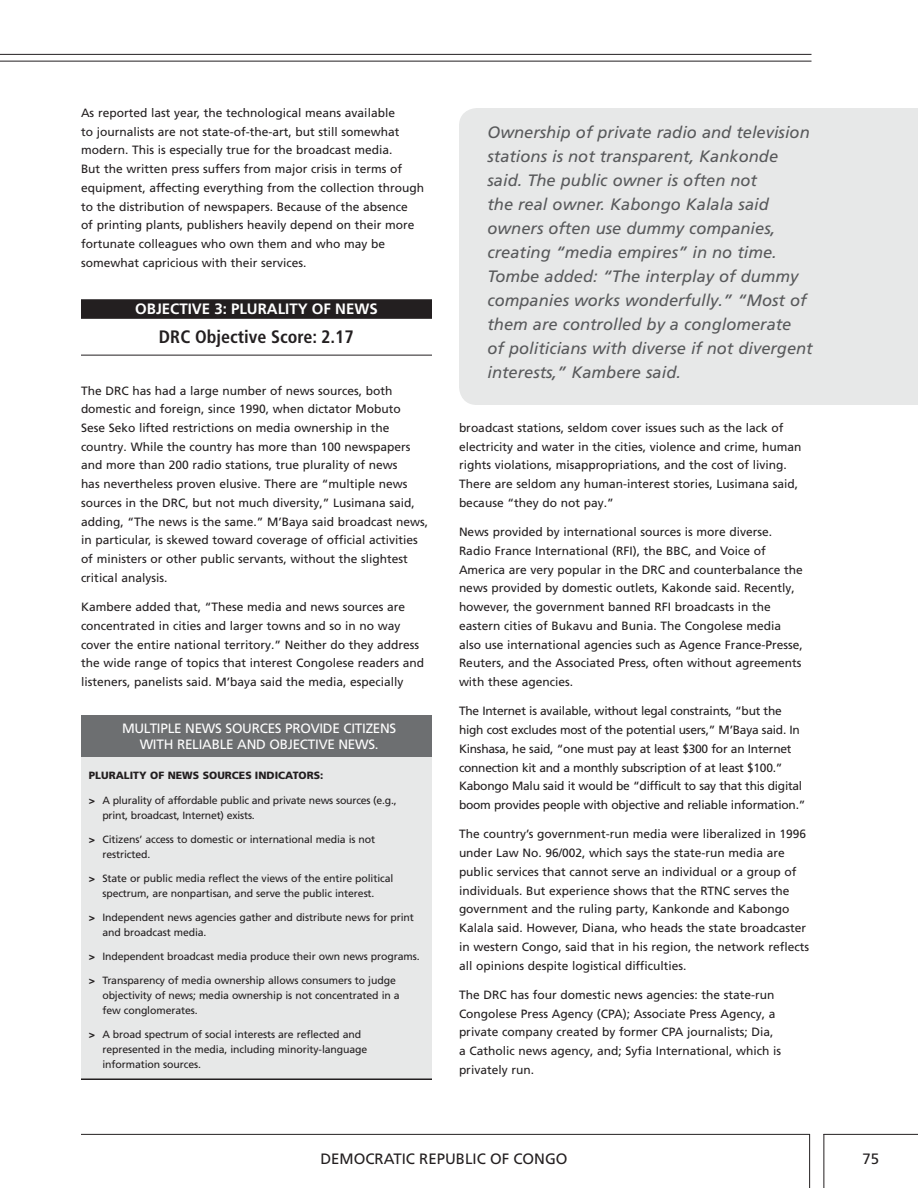
<style>
.page{position:relative;width:918px;height:1188px;background:#fff}
.page>*{position:absolute;margin:0;border:0;box-sizing:border-box;transform-origin:0 0}
.t1{font:700 condensed 18px "Frutiger";color:#231f20}
.t2{font:italic 16.5px/24px "Frutiger LT Pro";color:#58595b}
.t3{font:15px "Frutiger LT Pro";color:#231f20}
.t4{font:700 15px "Frutiger LT Pro";color:#fff}
.t5{font:13.5px "Frutiger LT Pro";color:#fff}
.t6{font:12px/18.8px "Frutiger LT Pro";color:#231f20}
.t7{font:12px/18.8px "Frutiger LT Pro";letter-spacing:-.02em;color:#231f20}
.t8{font:10.5px/15px "Frutiger LT Pro";letter-spacing:-.01em;color:#231f20}
.t9{font:900 10.5px "Frutiger";color:#231f20}
.s1{font-family:"Frutiger";font-weight:900}
</style>
<div class="page">
<hr style="left:81px;top:1134px;width:729px;height:1px;background:#231f20">
<hr style="left:809px;top:1134px;width:1px;height:54px;background:#231f20">
<hr style="left:823px;top:1134px;width:1px;height:54px;background:#231f20">
<hr style="left:823px;top:1134px;width:95px;height:1px;background:#231f20">
<hr style="left:0;top:61px;width:812px;height:1px;background:#231f20">
<hr style="left:0;top:54px;width:812px;height:1px;background:#231f20">
<div style="left:81px;top:299px;width:351px;height:15px;background:#231f20"></div>
<div style="left:81px;top:314px;width:351px;height:5px;background:#231f20"></div>
<hr style="left:81px;top:355px;width:351px;height:1px;background:#231f20">
<div style="left:81px;top:749px;width:351px;height:330px;background:#e7e8e8"></div>
<div style="left:81px;top:715px;width:351px;height:42px;background:#6d6f71"></div>
<hr style="left:81px;top:1078px;width:351px;height:2px;background:#231f20">
<div style="left:459px;top:108px;width:459px;height:297px;background:#e7e8e8"></div>
<p class="t6" style="left:81px;top:104px;width:345px">As reported last year, the technological means available<br>to journalists are not state-of-the-art, but still somewhat modern. This is especially true for the broadcast media.<br>But the written press suffers from major crisis in terms of equipment, affecting everything from the collection through to the distribution of newspapers. Because of the absence<br>of printing plants, publishers heavily depend on their more fortunate colleagues who own them and who may be somewhat capricious with their services.</p>
<p class="t4" style="left:135px;top:300px;width:21px">OBJECTIVE</p>
<p class="t4" style="left:214px;top:300px;width:35px">3: PLURALITY</p>
<p class="t4" style="left:312px;top:300px;width:46px">OF NEWS</p>
<h1 class="t1" style="left:159px;top:326px;width:197px">DRC Objective Score: 2.17</h1>
<p class="t6" style="left:81px;top:381px;width:349px">The DRC has had a large number of news sources, both domestic and foreign, since 1990, when dictator Mobuto<br>Sese Seko lifted restrictions on media ownership in the country. While the country has more than 100 newspapers and more than 200 radio stations, true plurality of news<br>has nevertheless proven elusive. There are “multiple news sources in the DRC, but not much diversity,” Lusimana said, adding, “The news is the same.” M’Baya said broadcast news, in particular, is skewed toward coverage of official activities of ministers or other public servants, without the slightest critical analysis.</p>
<p class="t6" style="left:81px;top:598px;width:345px">Kambere added that, “These media and news sources are concentrated in cities and larger towns and so in no way cover the entire national territory.” Neither do they address the wide range of topics that interest Congolese readers and listeners, panelists said. M’baya said the media, especially</p>
<p class="t5" style="left:122px;top:720px;width:15px">Multiple</p>
<p class="t5" style="left:185px;top:720px;width:3px">news</p>
<p class="t5" style="left:226px;top:720px;width:2px">sources</p>
<p class="t5" style="left:285px;top:720px;width:4px">pro</p>
<p class="t5" style="left:311px;top:720px;width:11px">vide</p>
<p class="t5" style="left:344px;top:720px;width:2px">citizens</p>
<p class="t5" style="left:140px;top:737px;width:5px">with</p>
<p class="t5" style="left:177px;top:737px;width:2px">reliable</p>
<p class="t5" style="left:237px;top:737px;width:5px">and</p>
<p class="t5" style="left:270px;top:737px;width:3px">objecti</p>
<p class="t5" style="left:319px;top:737px;width:23px">ve news</p>
<p class="t5" style="left:375px;top:737px;width:5px">.</p>
<p class="t9" style="left:89px;top:769px;width:236px">PLURALITY OF NEWS SOURCES INDICATORS:</p>
<p class="t8" style="left:102px;top:793px;width:296px;text-indent:-14px"><span class="s1">&gt;</span> A plurality of affordable public and private news sources (e.g., print, broadcast, Internet) exists.</p>
<p class="t8" style="left:102px;top:832px;width:274px;text-indent:-14px"><span class="s1">&gt;</span> Citizens’ access to domestic or international media is not restricted.</p>
<p class="t8" style="left:89px;top:871px;width:306px;text-align:center"><span class="s1">&gt;</span> State or public media reflect the views of the entire political spectrum, are nonpartisan, and serve the public interest.</p>
<p class="t8" style="left:102px;top:910px;width:313px;text-indent:-14px"><span class="s1">&gt;</span> Independent news agencies gather and distribute news for print and broadcast media.</p>
<p class="t8" style="left:89px;top:949px;width:332px"><span class="s1">&gt;</span> Independent broadcast media produce their own news programs.</p>
<p class="t8" style="left:102px;top:973px;width:299px;text-indent:-14px"><span class="s1">&gt;</span> Transparency of media ownership allows consumers to judge objectivity of news; media ownership is not concentrated in a few conglomerates.</p>
<p class="t8" style="left:102px;top:1027px;width:266px;text-indent:-14px"><span class="s1">&gt;</span> A broad spectrum of social interests are reflected and represented in the media, including minority-language information sources.</p>
<p class="t2" style="left:488px;top:121px;width:327px">Ownership of private radio and television stations is not transparent, Kankonde said. The public owner is often not<br>the real owner. Kabongo Kalala said owners often use dummy companies, creating “media empires” in no time.<br>Tombe added: “The interplay of dummy companies works wonderfully.” “Most of them are controlled by a conglomerate<br>of politicians with diverse if not divergent interests,” Kambere said.</p>
<p class="t6" style="left:459px;top:419px;width:344px">broadcast stations, seldom cover issues such as the lack of electricity and water in the cities, violence and crime, human rights violations, misappropriations, and the cost of living.<br>There are seldom any human-interest stories, Lusimana said, because “they do not pay.”</p>
<p class="t6" style="left:459px;top:523px;width:345px">News provided by international sources is more diverse.<br>Radio France International (RFI), the BBC, and Voice of America are very popular in the DRC and counterbalance the news provided by domestic outlets, Kakonde said. Recently, however, the government banned RFI broadcasts in the eastern cities of Bukavu and Bunia. The Congolese media also use international agencies such as Agence France-Presse, Reuters, and the Associated Press, often without agreements with these agencies.</p>
<p class="t7" style="left:459px;top:702px;width:348px">The Internet is available, without legal constraints, “but the high cost excludes most of the potential users,” M’Baya said. In Kinshasa, he said, “one must pay at least $300 for an Internet connection kit and a monthly subscription of at least $100.” Kabongo Malu said it would be “difficult to say that this digital boom provides people with objective and reliable information.”</p>
<p class="t6" style="left:459px;top:825px;width:352px">The country’s government-run media were liberalized in 1996 under Law No. 96/002, which says the state-run media are public services that cannot serve an individual or a group of individuals. But experience shows that the RTNC serves the government and the ruling party, Kankonde and Kabongo Kalala said. However, Diana, who heads the state broadcaster in western Congo, said that in his region, the network reflects all opinions despite logistical difficulties.</p>
<p class="t6" style="left:459px;top:985px;width:324px">The DRC has four domestic news agencies: the state-run Congolese Press Agency (CPA); Associate Press Agency, a private company created by former CPA journalists; Dia, a Catholic news agency, and; Syfia International, which is privately run.</p>
<p class="t3" style="left:320px;top:1150px;width:21px">Democratic</p>
<p class="t3" style="left:419px;top:1150px;width:19px">Republic</p>
<p class="t3" style="left:490px;top:1150px;width:45px">of Congo</p>
<p class="t3" style="left:862px;top:1150px;width:18px">75</p>
</div>
